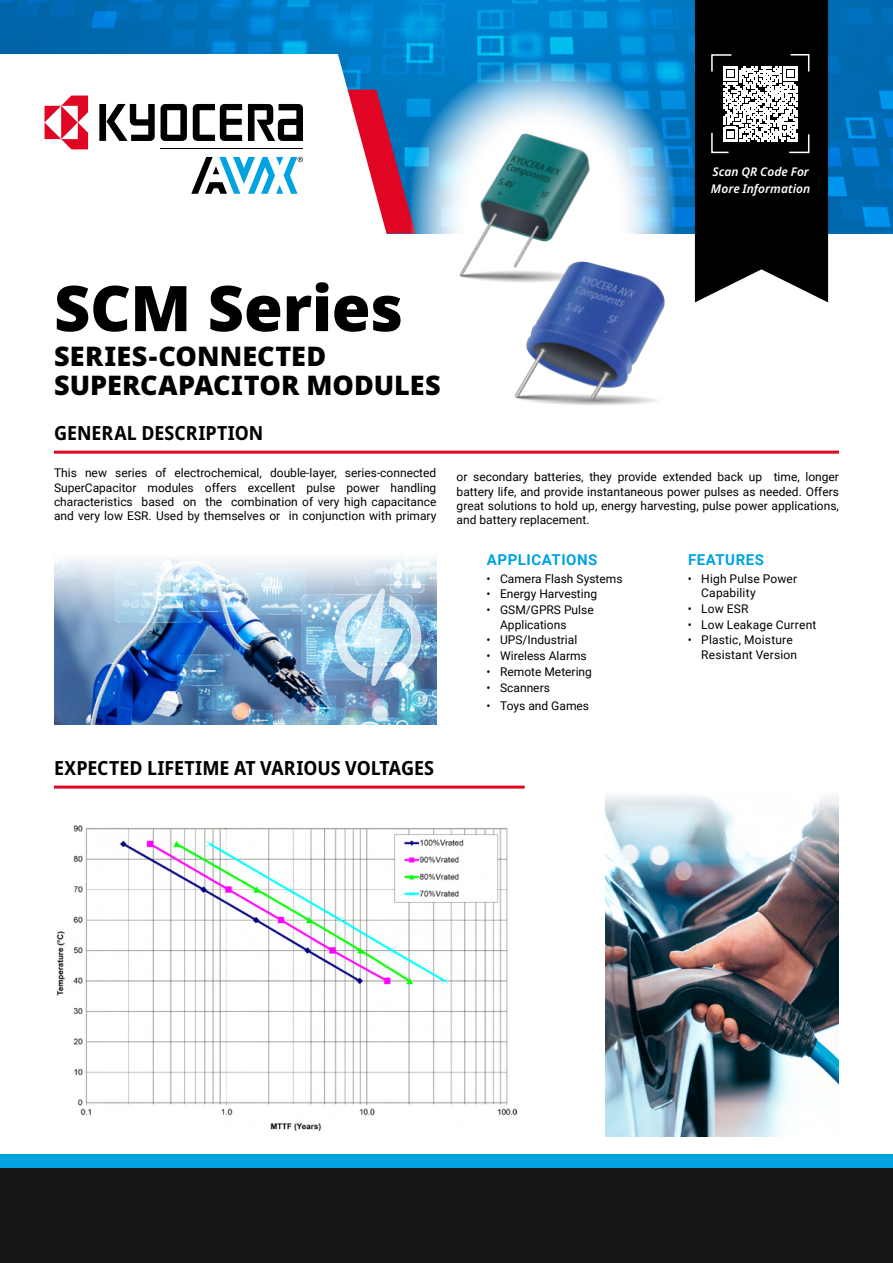
<style>
.page{position:relative;width:893px;height:1263px;background:#fff}
.page>*{position:absolute;margin:0;border:0;box-sizing:border-box;transform-origin:0 0}
.t1{font:900 63px "Noto Sans";letter-spacing:-.005em;color:#000}
.t2{font:900 27px/28.5px "Noto Sans";letter-spacing:.005em;color:#000}
.t3{font:700 semi-condensed 19.5px "Noto Sans";letter-spacing:.005em;color:#000}
.t4{font:700 15px "Roboto";letter-spacing:.035em;color:#00a3e0}
.t5{font:12px/14.4px "Roboto";color:#000}
.t6{font:italic 600 12px/16.5px "Noto Sans";letter-spacing:.005em;color:#fff}
</style>
<div class="page">
<div style="left:0;top:1155px;width:893px;height:54px;background:#00a3e0"></div>
<div style="left:0;top:1168px;width:893px;height:95px;background:#151515"></div>
<img style="left:0;top:0;width:893px;height:233px">
<svg style="left:387px;top:90px;width:28px;height:143px"></svg>
<svg style="left:0;top:54px;width:387px;height:180px"></svg>
<svg style="left:161px;top:104px;width:26px;height:37px"></svg>
<svg style="left:248px;top:104px;width:55px;height:37px"></svg>
<svg style="left:193px;top:104px;width:49px;height:37px"></svg>
<svg style="left:99px;top:104px;width:56px;height:37px"></svg>
<svg style="left:191px;top:157px;width:112px;height:37px"></svg>
<hr style="left:161px;top:149px;width:142px;height:1px;background:#000">
<svg style="left:45px;top:96px;width:43px;height:53px"></svg>
<svg style="left:695px;top:0;width:133px;height:302px"></svg>
<hr style="left:54px;top:451px;width:785px;height:3px;background:#df0523">
<img style="left:54px;top:644px;width:382px;height:80px">
<img style="left:54px;top:558px;width:383px;height:86px">
<hr style="left:54px;top:785px;width:471px;height:3px;background:#df0523">
<img style="left:57px;top:825px;width:459px;height:307px">
<img style="left:606px;top:919px;width:233px;height:218px">
<img style="left:605px;top:795px;width:234px;height:124px">
<svg style="left:335px;top:588px;width:86px;height:98px"></svg>
<svg style="left:410px;top:61px;width:266px;height:322px"></svg>
<img style="left:440px;top:124px;width:169px;height:170px">
<img style="left:505px;top:249px;width:171px;height:156px">
<p class="t6" style="left:711px;top:164px;width:101px">Scan QR Code For<br>More Information</p>
<h1 class="t1" style="left:54px;top:272px;width:351px">SCM Series</h1>
<h2 class="t2" style="left:54px;top:343px;width:388px">SERIES-CONNECTED<br>SUPERCAPACITOR MODULES</h2>
<h3 class="t3" style="left:54px;top:419px;width:211px">GENERAL DESCRIPTION</h3>
<p class="t5" style="left:54px;top:465px;width:384px;text-align:justify">This new series of electrochemical, double-layer, series-connected SuperCapacitor modules offers excellent pulse power handling characteristics based on the combination of very high capacitance and very low ESR. Used by themselves or in conjunction with primary</p>
<p class="t5" style="left:457px;top:469px;width:384px;text-align:justify">or secondary batteries, they provide extended back up time, longer battery life, and provide instantaneous power pulses as needed. Offers great solutions to hold up, energy harvesting, pulse power applications, and battery replacement.</p>
<p class="t4" style="left:487px;top:549px;width:112px">APPLICATIONS</p>
<p class="t5" style="left:487px;top:571px;width:137px">• Camera Flash Systems</p>
<p class="t5" style="left:487px;top:586px;width:112px">• Energy Harvesting</p>
<p class="t5" style="left:500px;top:602px;width:95px;text-indent:-14px">• GSM/GPRS Pulse<br>Applications</p>
<p class="t5" style="left:487px;top:632px;width:92px">• UPS/Industrial</p>
<p class="t5" style="left:487px;top:648px;width:102px">• Wireless Alarms</p>
<p class="t5" style="left:487px;top:664px;width:107px">• Remote Metering</p>
<p class="t5" style="left:487px;top:680px;width:65px">• Scanners</p>
<p class="t5" style="left:487px;top:698px;width:104px">• Toys and Games</p>
<p class="t4" style="left:688px;top:549px;width:77px">FEATURES</p>
<p class="t5" style="left:701px;top:571px;width:97px;text-indent:-14px">• High Pulse Power<br>Capability</p>
<p class="t5" style="left:688px;top:601px;width:62px">• Low ESR</p>
<p class="t5" style="left:688px;top:617px;width:130px">• Low Leakage Current</p>
<p class="t5" style="left:701px;top:632px;width:97px;text-indent:-14px">• Plastic, Moisture<br>Resistant Version</p>
<h3 class="t3" style="left:54px;top:754px;width:382px">EXPECTED LIFETIME AT VARIOUS VOLTAGES</h3>
</div>
